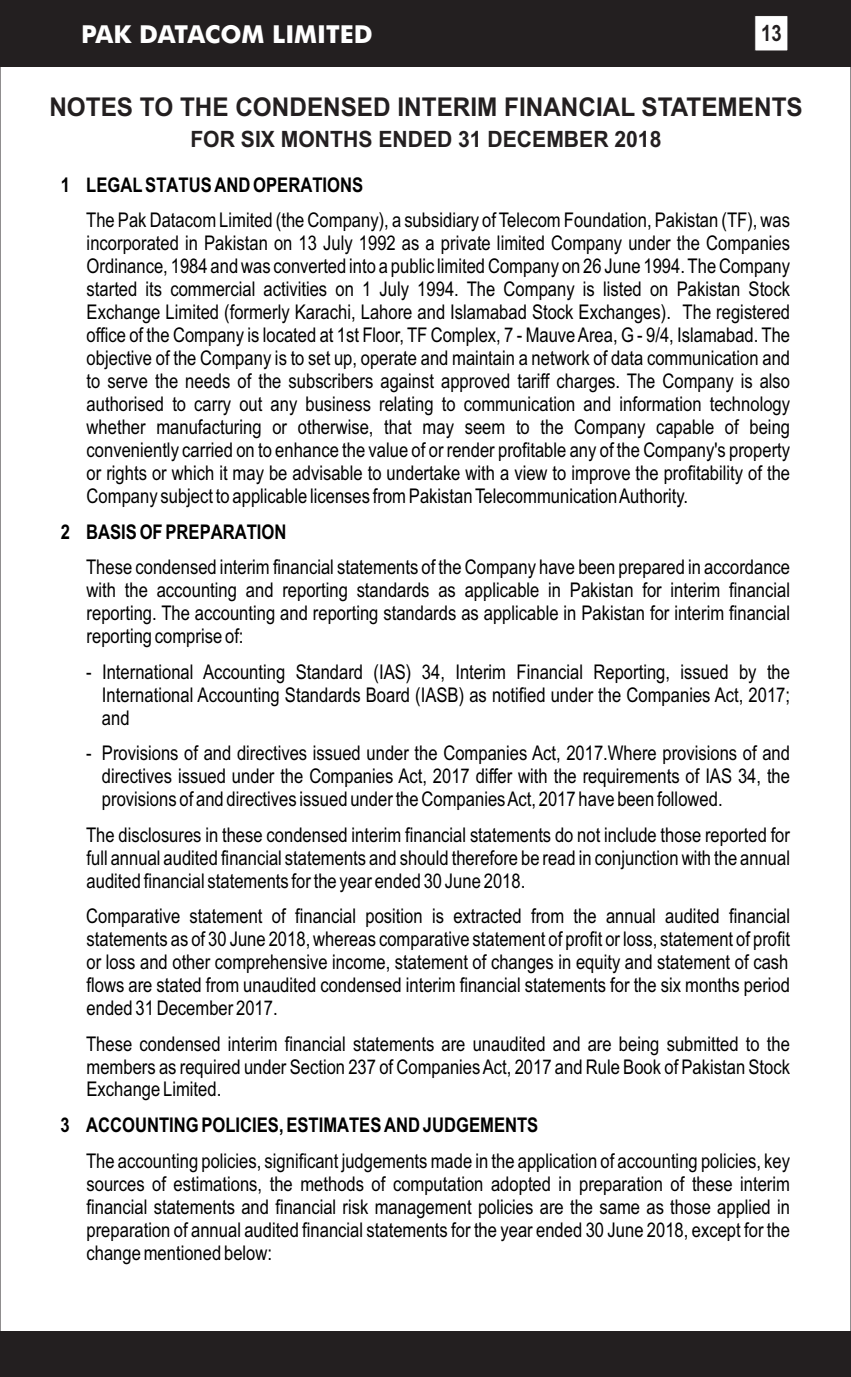
<style>
.page{position:relative;width:851px;height:1377px;background:#fff}
.page>*{position:absolute;margin:0;border:0;box-sizing:border-box;transform-origin:0 0}
.t1{font:700 25.88px "Arial";color:#231f20;scale:.94 1}
.t2{font:700 24.75px "Futura BT";color:#fff}
.t3{font:700 22.5px "Arial";color:#231f20;scale:.94 1}
.t4{font:700 22.5px "Arial Narrow";color:#231f20}
.t5{font:20.25px/22.9px "Arial Narrow";color:#000;text-align:justify}
.t6{font:700 20.25px "Arial Narrow";color:#000}
</style>
<div class="page">
<div style="left:0;top:1332px;width:850px;height:45px;background:#231f20"></div>
<div style="left:0;top:0;width:850px;height:67px;background:#231f20"></div>
<svg style="left:754px;top:16px;width:34px;height:35px"></svg>
<p class="t2" style="left:81px;top:24px;width:293px">PAK DATACOM LIMITED</p>
<p class="t4" style="left:761px;top:25px;width:22px">13</p>
<p class="t1" style="left:49px;top:97px;width:802px">NOTES TO THE CONDENSED INTERIM FINANCIAL STATEMENTS</p>
<p class="t3" style="left:190px;top:131px;width:502px">FOR SIX MONTHS ENDED 31 DECEMBER 2018</p>
<p class="t6" style="left:61px;top:177px;width:304px">1 LEGAL STATUS AND OPERATIONS</p>
<p class="t5" style="left:86px;top:211px;width:705px">The Pak Datacom Limited (the Company), a subsidiary of Telecom Foundation, Pakistan (TF), was incorporated in Pakistan on 13 July 1992 as a private limited Company under the Companies Ordinance, 1984 and was converted into a public limited Company on 26 June 1994. The Company started its commercial activities on 1 July 1994. The Company is listed on Pakistan Stock Exchange Limited (formerly Karachi, Lahore and Islamabad Stock Exchanges). The registered office of the Company is located at 1st Floor, TF Complex, 7 - Mauve Area, G - 9/4, Islamabad. The objective of the Company is to set up, operate and maintain a network of data communication and to serve the needs of the subscribers against approved tariff charges. The Company is also authorised to carry out any business relating to communication and information technology whether manufacturing or otherwise, that may seem to the Company capable of being conveniently carried on to enhance the value of or render profitable any of the Company's property or rights or which it may be advisable to undertake with a view to improve the profitability of the Company subject to applicable licenses from Pakistan Telecommunication Authority.</p>
<p class="t6" style="left:61px;top:524px;width:227px">2 BASIS OF PREPARATION</p>
<p class="t5" style="left:86px;top:557px;width:705px">These condensed interim financial statements of the Company have been prepared in accordance with the accounting and reporting standards as applicable in Pakistan for interim financial reporting. The accounting and reporting standards as applicable in Pakistan for interim financial reporting comprise of:</p>
<p class="t5" style="left:102px;top:662px;width:689px;text-indent:-16px">- International Accounting Standard (IAS) 34, Interim Financial Reporting, issued by the International Accounting Standards Board (IASB) as notified under the Companies Act, 2017; and</p>
<p class="t5" style="left:102px;top:743px;width:689px;text-indent:-16px">- Provisions of and directives issued under the Companies Act, 2017.Where provisions of and directives issued under the Companies Act, 2017 differ with the requirements of IAS 34, the provisions of and directives issued under the Companies Act, 2017 have been followed.</p>
<p class="t5" style="left:86px;top:825px;width:705px">The disclosures in these condensed interim financial statements do not include those reported for full annual audited financial statements and should therefore be read in conjunction with the annual audited financial statements for the year ended 30 June 2018.</p>
<p class="t5" style="left:86px;top:906px;width:705px">Comparative statement of financial position is extracted from the annual audited financial statements as of 30 June 2018, whereas comparative statement of profit or loss, statement of profit or loss and other comprehensive income, statement of changes in equity and statement of cash flows are stated from unaudited condensed interim financial statements for the six months period ended 31 December 2017.</p>
<p class="t5" style="left:86px;top:1034px;width:705px">These condensed interim financial statements are unaudited and are being submitted to the members as required under Section 237 of Companies Act, 2017 and Rule Book of Pakistan Stock Exchange Limited.</p>
<p class="t6" style="left:61px;top:1118px;width:479px">3 ACCOUNTING POLICIES, ESTIMATES AND JUDGEMENTS</p>
<p class="t5" style="left:86px;top:1151px;width:705px">The accounting policies, significant judgements made in the application of accounting policies, key sources of estimations, the methods of computation adopted in preparation of these interim financial statements and financial risk management policies are the same as those applied in preparation of annual audited financial statements for the year ended 30 June 2018, except for the change mentioned below:</p>
</div>
